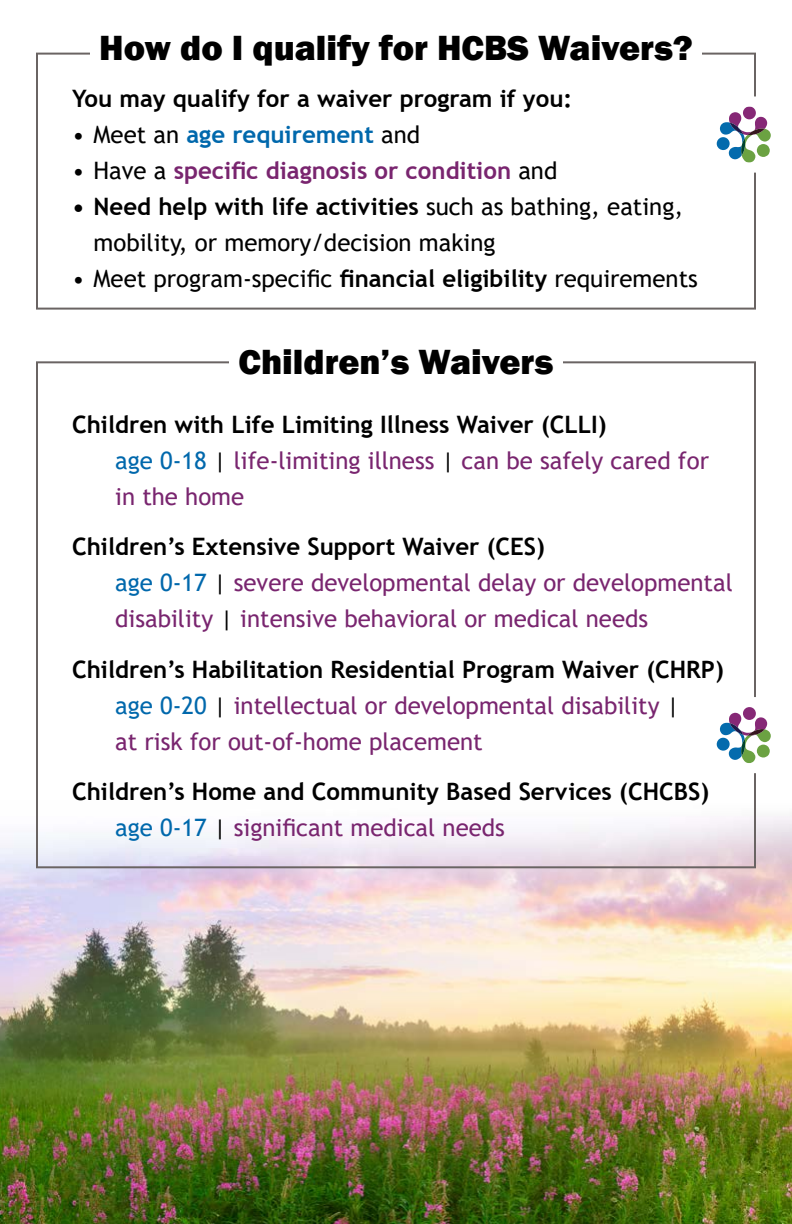
<style>
.page{position:relative;width:792px;height:1224px;background:#fff}
.page>*{position:absolute;margin:0;border:0;box-sizing:border-box;transform-origin:0 0}
.Box_Header_H2{font:800 36px "Franklin Gothic";color:#000}
.Body_Text_-_P_indented{font:24px/36px "Trebuchet MS";color:#79256f}
.Paragraph_Header_H3_12pt{font:700 24px "Trebuchet MS";color:#000}
.t1{font:24px/36px "Trebuchet MS";color:#000}
.t2{font:700 24px "Trebuchet MS";color:#79256f}
.Body_Text_-_P{font:700 24px "Trebuchet MS";color:#000}
.t3{font:700 24px "Trebuchet MS";color:#0068ac}
.s1{font-weight:400;color:#000}
.s2{font-weight:700}
.s3{color:#0068ac}
.s4{color:#000}
</style>
<div class="page">
<img style="left:0;top:815px;width:792px;height:409px">
<div style="left:36px;top:53px;width:720px;height:257px;border:2px solid #6a6463"></div>
<svg style="left:716px;top:91px;width:55px;height:87px"></svg>
<div style="left:90px;top:35px;width:612px;height:32px;background:#fff"></div>
<svg style="left:716px;top:692px;width:55px;height:86px"></svg>
<h2 class="Box_Header_H2" style="left:99px;top:25px;width:595px">How do I qualify for HCBS Waivers?</h2>
<p class="Body_Text_-_P" style="left:72px;top:83px;width:502px">You may qualify for a waiver program if you:</p>
<p class="t3" style="left:72px;top:119px;width:350px"><span class="s1">• Meet an</span> age requirement <span class="s1">and</span></p>
<p class="t2" style="left:72px;top:155px;width:487px"><span class="s1">• Have a</span> specific diagnosis or condition <span class="s1">and</span></p>
<p class="t1" style="left:94px;top:188px;width:591px;text-indent:-22px"><span class="s2">• Need help with life activities</span> such as bathing, eating, mobility, or memory/decision making</p>
<p class="t1" style="left:72px;top:260px;width:627px">• Meet program-specific <span class="s2">financial eligibility</span> requirements</p>
<h2 class="Box_Header_H2" style="left:238px;top:339px;width:317px">Children’s Waivers</h2>
<h3 class="Paragraph_Header_H3_12pt" style="left:72px;top:409px;width:536px">Children with Life Limiting Illness Waiver (CLLI)</h3>
<p class="Body_Text_-_P_indented" style="left:115px;top:442px;width:595px"><span class="s3">age 0-18</span> <span class="s4">|</span> life-limiting illness <span class="s4">|</span> can be safely cared for in the home</p>
<h3 class="Paragraph_Header_H3_12pt" style="left:72px;top:532px;width:474px">Children’s Extensive Support Waiver (CES)</h3>
<p class="Body_Text_-_P_indented" style="left:115px;top:565px;width:619px"><span class="s3">age 0-17</span> <span class="s4">|</span> severe developmental delay or developmental disability <span class="s4">|</span> intensive behavioral or medical needs</p>
<h3 class="Paragraph_Header_H3_12pt" style="left:72px;top:654px;width:653px">Children’s Habilitation Residential Program Waiver (CHRP)</h3>
<p class="Body_Text_-_P_indented" style="left:115px;top:687px;width:566px"><span class="s3">age 0-20</span> <span class="s4">|</span> intellectual or developmental disability <span class="s4">| </span>at risk for out-of-home placement</p>
<h3 class="Paragraph_Header_H3_12pt" style="left:72px;top:776px;width:639px">Children’s Home and Community Based Services (CHCBS)</h3>
<p class="Body_Text_-_P_indented" style="left:115px;top:809px;width:391px"><span class="s3">age 0-17</span> <span class="s4">|</span> significant medical needs</p>
</div>
